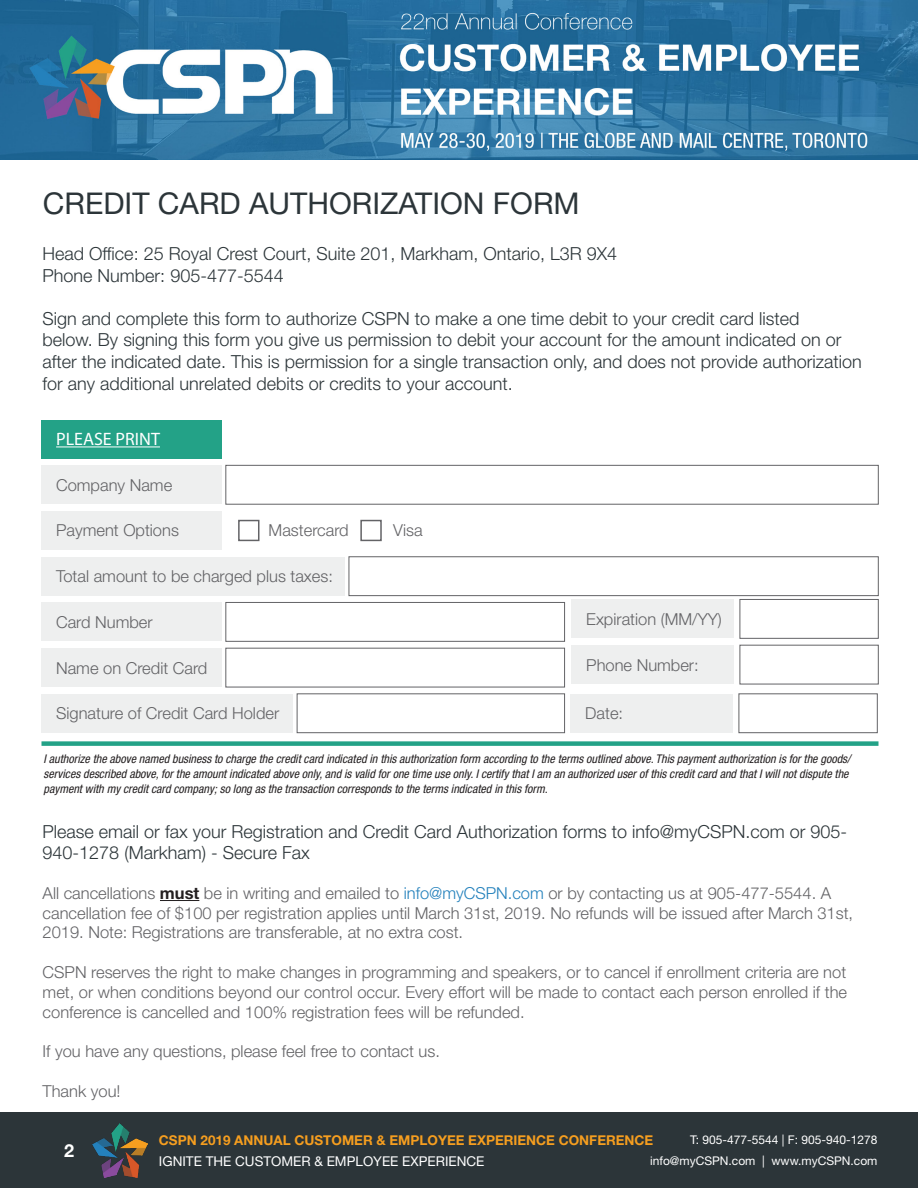
<style>
.page{position:relative;width:918px;height:1188px;background:#fff}
.page>*{position:absolute;margin:0;border:0;box-sizing:border-box;transform-origin:0 0}
.t1{font:30px "Helvetica Neue LT Std";color:#2c3539}
.Paragraph_Style_1{font:300 18px/21.6px "Helvetica Neue LT Std";color:#2c3539}
.Paragraph_Style_1-2{font:18px "Myriad Pro";color:#fff}
.t2{font:700 18px "Helvetica Neue LT Std";color:#fff}
.Paragraph_Style_1-3{font:300 16.5px/19.8px "Helvetica Neue LT Std";color:#636366}
.t3{font:700 13.5px "Helvetica Neue LT Std";color:#f69e1f}
.t4{font:13.5px "Helvetica Neue LT Std";color:#fff}
.bullets{font:italic condensed 12px/15px "Helvetica Neue LT Std";color:#231f20}
.t5{font:12px/21px "Helvetica Neue LT Std";color:#fff;text-align:right}
.s1{font-weight:700;color:#231f20}
.s2{color:#2481bc}
</style>
<div class="page">
<div style="left:0;top:1113px;width:918px;height:75px;background:#2c3539"></div>
<img style="left:93px;top:1124px;width:54px;height:53px">
<img style="left:0;top:0;width:918px;height:160px">
<div style="left:41px;top:465px;width:181px;height:39px;background:#eeefef"></div>
<div style="left:226px;top:465px;width:652px;height:39px;border:1px solid #636366"></div>
<div style="left:41px;top:557px;width:304px;height:39px;background:#eeefef"></div>
<div style="left:349px;top:557px;width:529px;height:39px;border:1px solid #636366"></div>
<div style="left:41px;top:511px;width:181px;height:39px;background:#eeefef"></div>
<div style="left:41px;top:602px;width:181px;height:39px;background:#eeefef"></div>
<div style="left:226px;top:602px;width:339px;height:40px;border:1px solid #636366"></div>
<div style="left:41px;top:648px;width:181px;height:39px;background:#eeefef"></div>
<div style="left:226px;top:648px;width:339px;height:39px;border:1px solid #636366"></div>
<div style="left:572px;top:599px;width:162px;height:39px;background:#eeefef"></div>
<div style="left:740px;top:599px;width:138px;height:40px;border:1px solid #636366"></div>
<div style="left:41px;top:420px;width:181px;height:39px;background:#23a287"></div>
<hr style="left:56px;top:446px;width:104px;height:1px;background:#fff">
<div style="left:238px;top:520px;width:21px;height:21px;border:2px solid #636366"></div>
<div style="left:360px;top:520px;width:22px;height:21px;border:2px solid #636366"></div>
<hr style="left:160px;top:900px;width:39px;height:1px;background:#231f20">
<div style="left:41px;top:694px;width:252px;height:39px;background:#eeefef"></div>
<div style="left:297px;top:694px;width:268px;height:39px;border:1px solid #636366"></div>
<div style="left:41px;top:741px;width:837px;height:5px;background:#23a287"></div>
<div style="left:572px;top:645px;width:162px;height:39px;background:#eeefef"></div>
<div style="left:740px;top:645px;width:138px;height:39px;border:1px solid #636366"></div>
<div style="left:571px;top:694px;width:162px;height:39px;background:#eeefef"></div>
<div style="left:739px;top:694px;width:139px;height:39px;border:1px solid #636366"></div>
<p class="t1" style="left:43px;top:186px;width:538px">CREDIT CARD AUTHORIZATION FORM</p>
<p class="Paragraph_Style_1" style="left:43px;top:242px;width:576px">Head Office: 25 Royal Crest Court, Suite 201, Markham, Ontario, L3R 9X4</p>
<p class="Paragraph_Style_1" style="left:43px;top:264px;width:243px">Phone Number: 905-477-5544</p>
<p class="Paragraph_Style_1" style="left:43px;top:307px;width:758px">Sign and complete this form to authorize CSPN to make a one time debit to your credit card listed</p>
<p class="Paragraph_Style_1" style="left:43px;top:329px;width:821px">below. By signing this form you give us permission to debit your account for the amount indicated on or after the indicated date. This is permission for a single transaction only, and does not provide authorization</p>
<p class="Paragraph_Style_1" style="left:43px;top:372px;width:472px">for any additional unrelated debits or credits to your account.</p>
<p class="Paragraph_Style_1-2" style="left:56px;top:428px;width:105px">PLEASE PRINT</p>
<p class="Paragraph_Style_1-3" style="left:56px;top:475px;width:118px">Company Name</p>
<p class="Paragraph_Style_1-3" style="left:56px;top:520px;width:124px">Payment Options</p>
<p class="Paragraph_Style_1-3" style="left:269px;top:520px;width:82px">Mastercard</p>
<p class="Paragraph_Style_1-3" style="left:393px;top:520px;width:31px">Visa</p>
<p class="Paragraph_Style_1-3" style="left:56px;top:566px;width:278px">Total amount to be charged plus taxes:</p>
<p class="Paragraph_Style_1-3" style="left:586px;top:609px;width:137px">Expiration (MM/YY)</p>
<p class="Paragraph_Style_1-3" style="left:56px;top:612px;width:98px">Card Number</p>
<p class="Paragraph_Style_1-3" style="left:56px;top:657px;width:153px">Name on Credit Card</p>
<p class="Paragraph_Style_1-3" style="left:586px;top:654px;width:114px">Phone Number:</p>
<p class="Paragraph_Style_1-3" style="left:585px;top:703px;width:39px">Date:</p>
<p class="bullets" style="left:44px;top:751px;width:808px">I authorize the above named business to charge the credit card indicated in this authorization form according to the terms outlined above. This payment authorization is for the goods/ services described above, for the amount indicated above only, and is valid for one time use only. I certify that I am an authorized user of this credit card and that I will not dispute the payment with my credit card company; so long as the transaction corresponds to the terms indicated in this form.</p>
<p class="Paragraph_Style_1-3" style="left:56px;top:703px;width:225px">Signature of Credit Card Holder</p>
<p class="Paragraph_Style_1" style="left:43px;top:820px;width:806px">Please email or fax your Registration and Credit Card Authorization forms to info@myCSPN.com or 905-<br>940-1278 (Markham) - Secure Fax</p>
<p class="Paragraph_Style_1-3" style="left:43px;top:883px;width:812px">All cancellations <span class="s1">must</span> be in writing and emailed to <span class="s2">info@myCSPN.com</span> or by contacting us at 905-477-5544. A cancellation fee of $100 per registration applies until March 31st, 2019. No refunds will be issued after March 31st,<br>2019. Note: Registrations are transferable, at no extra cost.</p>
<p class="Paragraph_Style_1-3" style="left:43px;top:962px;width:806px;text-align:justify">CSPN reserves the right to make changes in programming and speakers, or to cancel if enrollment criteria are not met, or when conditions beyond our control occur. Every effort will be made to contact each person enrolled if the conference is cancelled and 100% registration fees will be refunded.</p>
<p class="Paragraph_Style_1-3" style="left:43px;top:1041px;width:399px">If you have any questions, please feel free to contact us.</p>
<p class="Paragraph_Style_1-3" style="left:43px;top:1081px;width:79px">Thank you!</p>
<p class="t2" style="left:64px;top:1139px;width:12px">2</p>
<p class="t5" style="left:650px;top:1129px;width:229px">T: 905-477-5544 | F: 905-940-1278 info@myCSPN.com | www.myCSPN.com</p>
<p class="t3" style="left:159px;top:1132px;width:496px">CSPN 2019 ANNUAL CUSTOMER &amp; EMPLOYEE EXPERIENCE CONFERENCE</p>
<p class="t4" style="left:159px;top:1153px;width:327px">IGNITE THE CUSTOMER &amp; EMPLOYEE EXPERIENCE</p>
</div>
